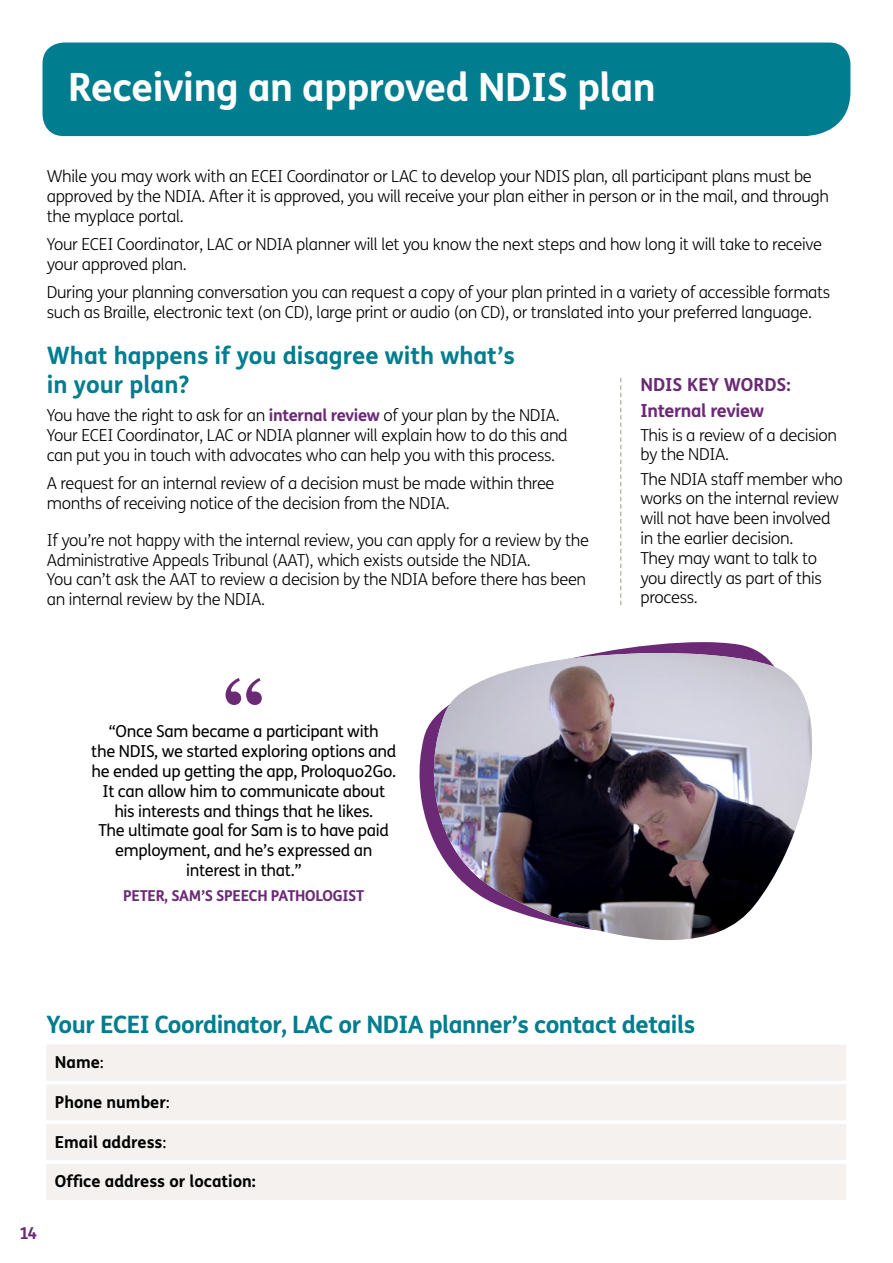
<style>
.page{position:relative;width:893px;height:1263px;background:#fff}
.page>*{position:absolute;margin:0;border:0;box-sizing:border-box;transform-origin:0 0}
.t1{font:700 81px "Century Schoolbook";color:#6b2976}
.t2{font:700 39px "FS Me";letter-spacing:-.01em;color:#fff}
.t3{font:700 24px "FS Me";letter-spacing:-.02em;color:#007d8e}
.t4{font:700 24px/28.8px "FS Me";color:#007d8e}
.t5{font:700 18px "FS Me";letter-spacing:-.02em;color:#6b2976}
.t6{font:700 18px "FS Me";color:#6b2976}
.t7{font:300 16.5px/19.8px "FS Me";letter-spacing:-.02em;color:#000}
.t8{font:16.5px/19.8px "FS Me";letter-spacing:-.02em;color:#000;text-align:center}
.t9{font:700 16.5px "FS Me";color:#000}
.t10{font:700 16.5px "FS Me";color:#6b2976}
.t11{font:700 15px "FS Me";letter-spacing:-.02em;color:#6b2976}
.s1{font-weight:700;color:#6b2976}
.s2{font-weight:400}
</style>
<div class="page">
<div style="left:43px;top:43px;width:807px;height:93px;background:#007d8e"></div>
<svg style="left:419px;top:642px;width:342px;height:199px"></svg>
<img style="left:434px;top:653px;width:378px;height:287px">
<svg style="left:620px;top:378px;width:1px;height:227px"></svg>
<div style="left:46px;top:1045px;width:800px;height:36px;background:#f4f1ee"></div>
<div style="left:46px;top:1084px;width:800px;height:36px;background:#f4f1ee"></div>
<div style="left:46px;top:1124px;width:800px;height:36px;background:#f4f1ee"></div>
<div style="left:46px;top:1164px;width:800px;height:36px;background:#f4f1ee"></div>
<h2 class="t2" style="left:68px;top:63px;width:589px">Receiving an approved NDIS plan</h2>
<p class="t7" style="left:47px;top:167px;width:784px">While you may work with an ECEI Coordinator or LAC to develop your NDIS plan, all participant plans must be approved by the NDIA. After it is approved, you will receive your plan either in person or in the mail, and through the myplace portal.</p>
<p class="t7" style="left:47px;top:235px;width:777px">Your ECEI Coordinator, LAC or NDIA planner will let you know the next steps and how long it will take to receive your approved plan.</p>
<p class="t7" style="left:47px;top:283px;width:785px">During your planning conversation you can request a copy of your plan printed in a variety of accessible formats such as Braille, electronic text (on CD), large print or audio (on CD), or translated into your preferred language.</p>
<h3 class="t4" style="left:47px;top:341px;width:470px">What happens if you disagree with what’s in your plan?</h3>
<p class="t7" style="left:47px;top:406px;width:523px">You have the right to ask for an <span class="s1">internal review</span> of your plan by the NDIA.<br>Your ECEI Coordinator, LAC or NDIA planner will explain how to do this and can put you in touch with advocates who can help you with this process.</p>
<p class="t7" style="left:47px;top:474px;width:509px">A request for an internal review of a decision must be made within three months of receiving notice of the decision from the NDIA.</p>
<p class="t7" style="left:47px;top:530px;width:544px">If you’re not happy with the internal review, you can apply for a review by the Administrative Appeals Tribunal (AAT), which exists outside the NDIA.<br>You can’t ask the AAT to review a decision by the NDIA before there has been an internal review by the NDIA.</p>
<h3 class="t6" style="left:640px;top:374px;width:152px">NDIS KEY WORDS:</h3>
<h4 class="t5" style="left:640px;top:399px;width:125px">Internal review</h4>
<p class="t7" style="left:640px;top:425px;width:198px">This is a review of a decision by the NDIA.</p>
<p class="t7" style="left:640px;top:469px;width:204px">The NDIA staff member who works on the internal review will not have been involved in the earlier decision.<br>They may want to talk to you directly as part of this process.</p>
<h1 class="t1" style="left:224px;top:659px;width:40px">“</h1>
<p class="t8" style="left:91px;top:742px;width:306px">the NDIS, we started exploring options and he ended up getting the app, Proloquo2Go.<br>It can allow him to communicate about his interests and things that he likes.<br>The ultimate goal for Sam is to have paid employment, and he’s expressed an interest in that.”</p>
<p class="t11" style="left:123px;top:886px;width:243px">PETER, SAM’S SPEECH PATHOLOGIST</p>
<p class="t8" style="left:109px;top:722px;width:271px">“Once Sam became a participant with</p>
<h3 class="t3" style="left:46px;top:1009px;width:650px">Your ECEI Coordinator, LAC or NDIA planner’s contact details</h3>
<p class="t9" style="left:55px;top:1052px;width:51px">Name<span class="s2">:</span></p>
<p class="t9" style="left:55px;top:1092px;width:116px">Phone number<span class="s2">:</span></p>
<p class="t9" style="left:55px;top:1131px;width:113px">Email address<span class="s2">:</span></p>
<p class="t9" style="left:55px;top:1171px;width:202px">Office address or location:</p>
<p class="t10" style="left:20px;top:1223px;width:19px">14</p>
</div>
